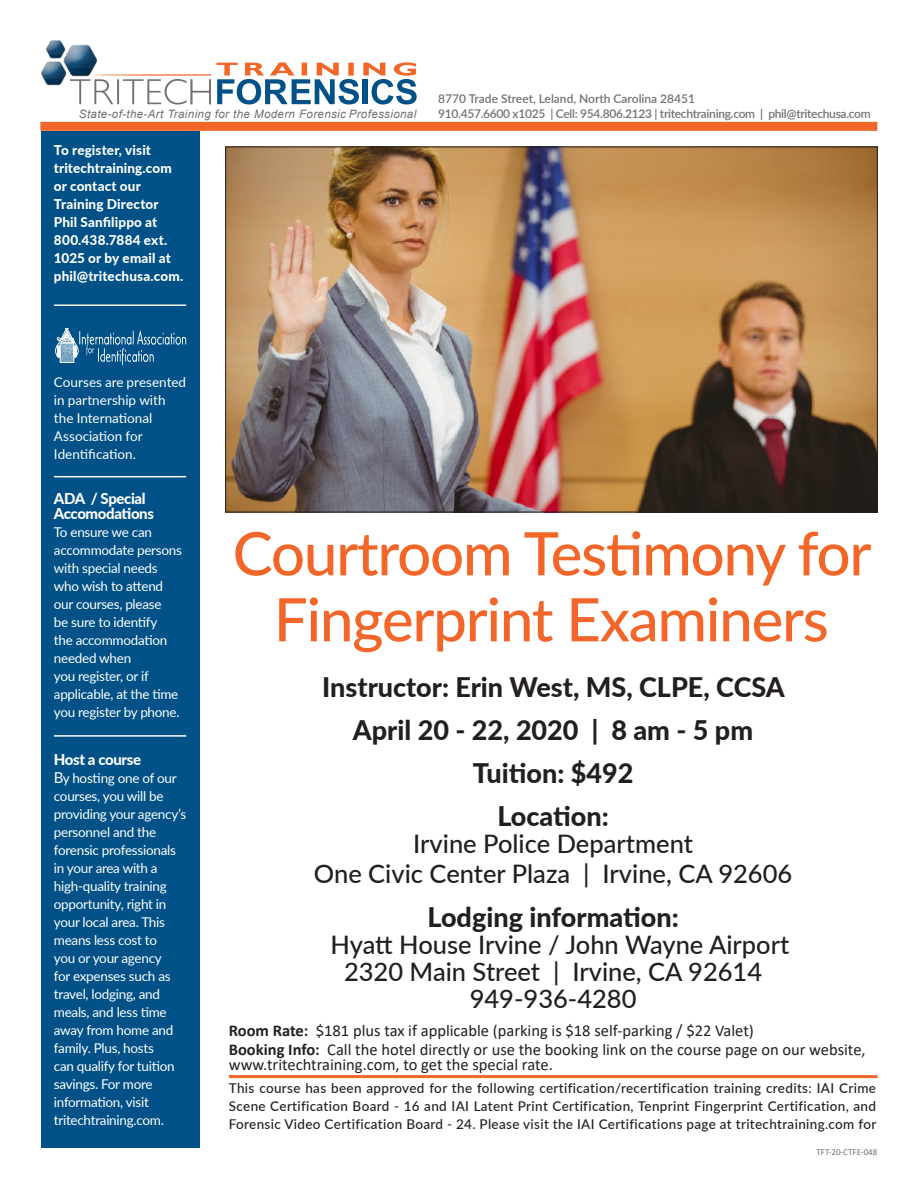
<style>
.page{position:relative;width:918px;height:1188px;background:#fff}
.page>*{position:absolute;margin:0;border:0;box-sizing:border-box;transform-origin:0 0}
.Head{font:500 60px/66px "Lato";letter-spacing:-.02em;color:#f26729;text-align:center}
.t1{font:800 27px "Lato";color:#231f20}
.t2{font:500 25.5px "Lato";color:#231f20}
.t3{font:16.5px/15px "Calibri";color:#231f20}
.t4{font:800 15px "Lato";letter-spacing:-.025em;color:#fff}
.Paragraph_Text{font:13.5px/18px "Lato";letter-spacing:-.02em;color:#fff}
.t5{font:500 13.5px/18px "Lato";letter-spacing:.025em;color:#231f20;text-align:justify}
.t6{font:800 13.5px/18px "Lato";letter-spacing:.01em;color:#fff}
.Paragraph_Text-2{font:13.5px/18px "Lato";color:#fff}
.t7{font:600 12px "Lato";letter-spacing:-.025em;color:#717074}
.t8{font:600 12px "Lato";color:#717074}
.t9{font:italic 11.55px "Arial";letter-spacing:.03em;color:#717074}
.t10{font:9px "Calibri";color:#717074}
.s1{font-size:15px}
.s2{font-weight:700}
</style>
<div class="page">
<div style="left:41px;top:131px;width:159px;height:1017px;background:#005187"></div>
<svg style="left:41px;top:41px;width:376px;height:64px"></svg>
<div style="left:40px;top:122px;width:837px;height:9px;background:#f26729"></div>
<svg style="left:55px;top:328px;width:131px;height:37px"></svg>
<hr style="left:54px;top:476px;width:132px;height:1px;background:#fff">
<hr style="left:54px;top:304px;width:132px;height:2px;background:#fff">
<hr style="left:54px;top:735px;width:132px;height:2px;background:#fff">
<img style="left:227px;top:149px;width:649px;height:361px">
<hr style="left:229px;top:1075px;width:649px;height:3px;background:#f26729">
<p class="t9" style="left:79px;top:107px;width:339px">State-of-the-Art Training for the Modern Forensic Professional</p>
<p class="t6" style="left:54px;top:141px;width:131px">To register, visit tritechtraining.com or contact our<br>Training Director<br>Phil Sanfilippo at<br>800.438.7884 ext.<br>1025 or by email at phil@tritechusa.com.</p>
<p class="t8" style="left:438px;top:90px;width:258px">8770 Trade Street, Leland, North Carolina 28451</p>
<p class="t7" style="left:438px;top:105px;width:434px">910.457.6600 x1025 | Cell: 954.806.2123 | tritechtraining.com | phil@tritechusa.com</p>
<p class="Paragraph_Text-2" style="left:54px;top:373px;width:134px">Courses are presented in partnership with the International<br>Association for<br>Identification.</p>
<p class="t4" style="left:54px;top:487px;width:93px">ADA / Special</p>
<p class="t4" style="left:54px;top:502px;width:102px">Accomodations</p>
<p class="Paragraph_Text" style="left:54px;top:523px;width:130px">To ensure we can accommodate persons with special needs who wish to attend our courses, please<br>be sure to identify<br>the accommodation needed when<br>you register, or if applicable, at the time you register by phone.</p>
<p class="t4" style="left:54px;top:748px;width:89px">Host a course</p>
<p class="Paragraph_Text" style="left:54px;top:769px;width:134px"><span class="s1">B</span>y hosting one of our courses, you will be providing your agency’s personnel and the forensic professionals in your area with a high-quality training opportunity, right in your local area. This means less cost to<br>you or your agency<br>for expenses such as travel, lodging, and meals, and less time away from home and family. Plus, hosts<br>can qualify for tuition savings. For more information, visit tritechtraining.com.</p>
<p class="Head" style="left:233px;top:518px;width:640px">Courtroom Testimony for<br>Fingerprint Examiners</p>
<p class="t1" style="left:322px;top:667px;width:464px">Instructor: Erin West, MS, CLPE, CCSA</p>
<p class="t1" style="left:353px;top:710px;width:402px">April 20 - 22, 2020 | 8 am - 5 pm</p>
<p class="t1" style="left:473px;top:753px;width:162px">Tuition: $492</p>
<p class="t1" style="left:497px;top:797px;width:113px">Location:</p>
<p class="t2" style="left:413px;top:826px;width:281px">Irvine Police Department</p>
<p class="t2" style="left:314px;top:856px;width:480px">One Civic Center Plaza | Irvine, CA 92606</p>
<p class="t1" style="left:427px;top:897px;width:253px">Lodging information:</p>
<p class="t2" style="left:330px;top:926px;width:460px">Hyatt House Irvine / John Wayne Airport</p>
<p class="t2" style="left:344px;top:953px;width:420px">2320 Main Street | Irvine, CA 92614</p>
<p class="t2" style="left:470px;top:980px;width:168px">949-936-4280</p>
<p class="t3" style="left:229px;top:1023px;width:527px"><span class="s2">Room Rate:</span> $181 plus tax if applicable (parking is $18 self-parking / $22 Valet)</p>
<p class="t3" style="left:229px;top:1042px;width:638px"><span class="s2">Booking Info:</span> Call the hotel directly or use the booking link on the course page on our website, www.tritechtraining.com, to get the special rate.</p>
<p class="t5" style="left:229px;top:1079px;width:649px">This course has been approved for the following certification/recertification training credits: IAI Crime Scene Certification Board - 16 and IAI Latent Print Certification, Tenprint Fingerprint Certification, and Forensic Video Certification Board - 24. Please visit the IAI Certifications page at tritechtraining.com for</p>
<p class="t10" style="left:816px;top:1146px;width:62px">TFT-20-CTFE-048</p>
</div>
